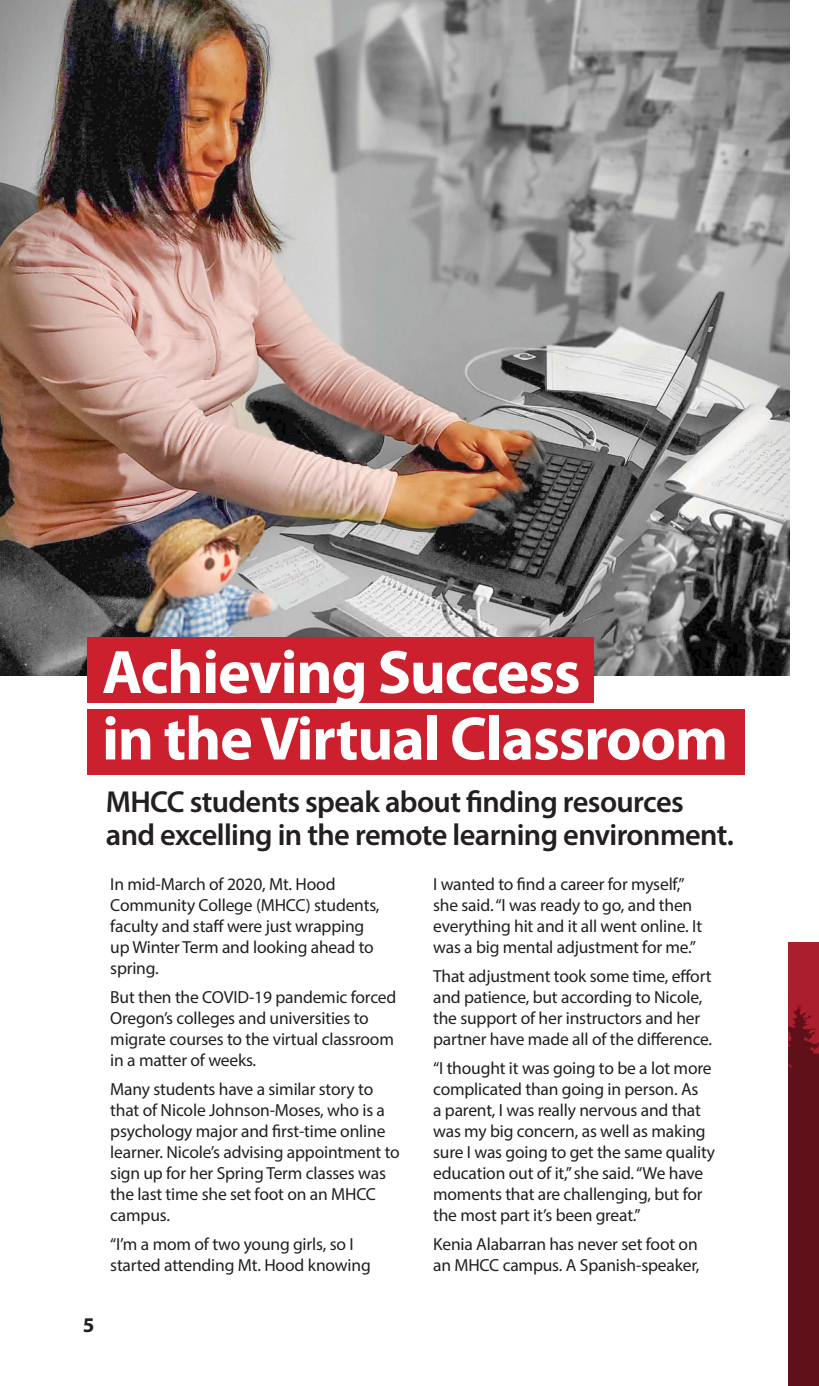
<style>
.page{position:relative;width:819px;height:1386px;background:#fff}
.page>*{position:absolute;margin:0;border:0;box-sizing:border-box;transform-origin:0 0}
.t1{font:700 61.95px/66.5px "Myriad Pro";letter-spacing:-.02em;color:#fff}
.t2{font:600 30.45px/32.9px "Myriad Pro";letter-spacing:-.02em;color:#231f20}
.t3{font:700 21px "Myriad Pro";color:#231f20}
.t4{font:17.5px/21px "Myriad Pro";letter-spacing:-.01em;color:#231f20}
</style>
<div class="page">
<svg style="left:789px;top:942px;width:30px;height:444px;background:#6e121d"></svg>
<img style="left:0;top:0;width:789px;height:675px">
<div style="left:87px;top:638px;width:506px;height:65px;background:#cc202e"></div>
<div style="left:87px;top:709px;width:658px;height:65px;background:#cc202e"></div>
<h1 class="t1" style="left:102px;top:640px;width:628px">Achieving Success<br>in the Virtual Classroom</h1>
<h2 class="t2" style="left:106px;top:784px;width:630px">MHCC students speak about finding resources and excelling in the remote learning environment.</h2>
<p class="t4" style="left:110px;top:873px;width:271px">In mid-March of 2020, Mt. Hood<br>Community College (MHCC) students, faculty and staff were just wrapping up Winter Term and looking ahead to spring.</p>
<p class="t4" style="left:110px;top:986px;width:288px">But then the COVID-19 pandemic forced Oregon’s colleges and universities to migrate courses to the virtual classroom in a matter of weeks.</p>
<p class="t4" style="left:110px;top:1078px;width:291px">Many students have a similar story to that of Nicole Johnson-Moses, who is a psychology major and first-time online learner. Nicole’s advising appointment to sign up for her Spring Term classes was the last time she set foot on an MHCC campus.</p>
<p class="t4" style="left:110px;top:1233px;width:262px">“I’m a mom of two young girls, so I started attending Mt. Hood knowing</p>
<p class="t4" style="left:433px;top:873px;width:271px">I wanted to find a career for myself,” she said. “I was ready to go, and then everything hit and it all went online. It was a big mental adjustment for me.”</p>
<p class="t4" style="left:433px;top:965px;width:281px">That adjustment took some time, effort and patience, but according to Nicole, the support of her instructors and her partner have made all of the difference.</p>
<p class="t4" style="left:433px;top:1057px;width:284px">“I thought it was going to be a lot more complicated than going in person. As<br>a parent, I was really nervous and that was my big concern, as well as making sure I was going to get the same quality education out of it,” she said. “We have moments that are challenging, but for the most part it’s been great.”</p>
<p class="t4" style="left:433px;top:1233px;width:268px">Kenia Alabarran has never set foot on an MHCC campus. A Spanish-speaker,</p>
<p class="t3" style="left:83px;top:1313px;width:13px">5</p>
</div>
